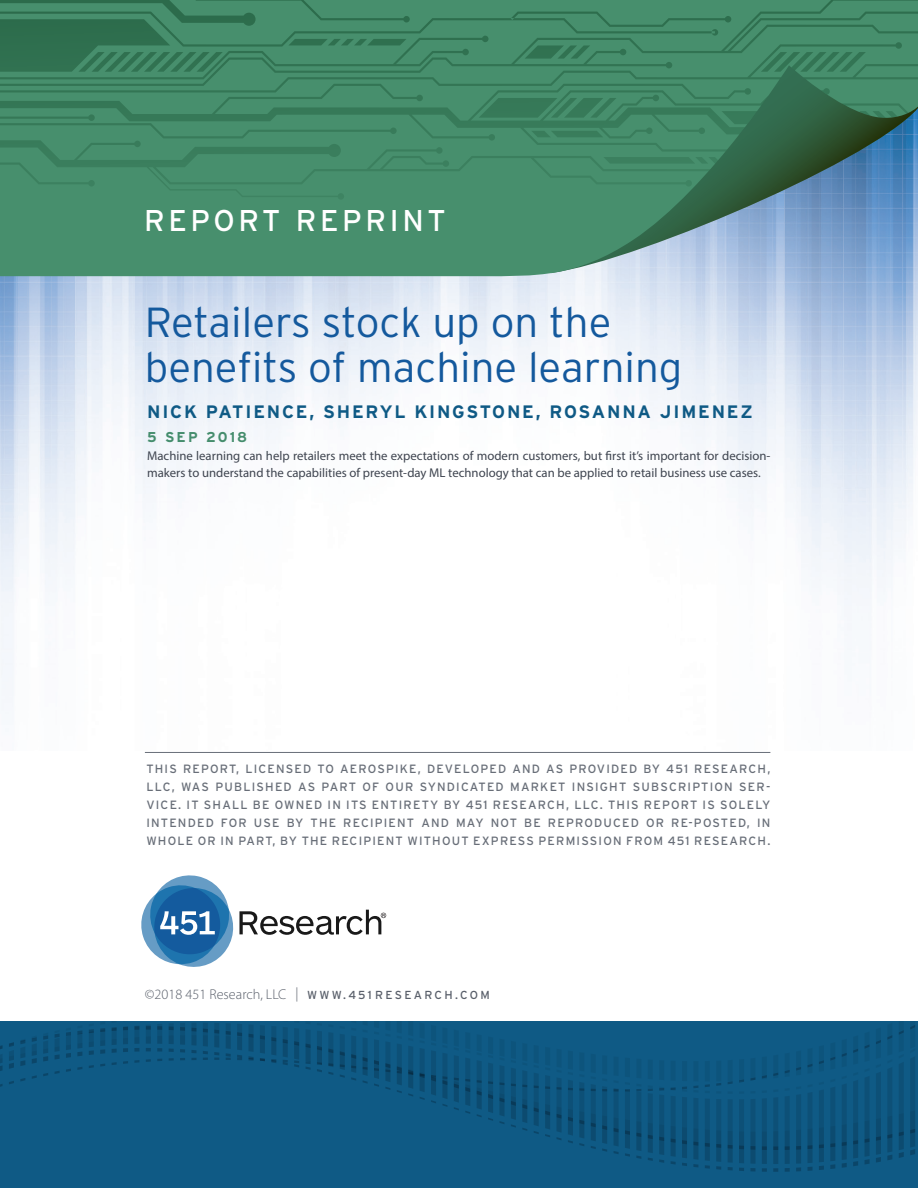
<style>
.page{position:relative;width:918px;height:1188px;background:#fff}
.page>*{position:absolute;margin:0;border:0;box-sizing:border-box;transform-origin:0 0}
.Hed_10_Int_Mixed_Lig{font:300 42px/45px "Interstate";color:#14599d}
.t1{font:30px "Interstate";letter-spacing:.12em;color:#fff}
.Myriad_Body{font:700 18px "Interstate";letter-spacing:.1em;color:#0f5a85}
.Myriad_Body-2{font:300 14.25px "Myriad Pro";color:#595f6a}
.Myriad_Body-3{font:700 14.25px "Interstate";letter-spacing:.15em;color:#458d6d}
.Hook{font:12.75px/16.5px "Myriad Pro";color:#3e444f}
.Hed_110_Solid_w_Rule{font:12px/18px "Interstate";letter-spacing:.1em;color:#686e78;text-align:justify}
.s1{font-family:"Interstate";font-weight:400;font-size:11.7px}
</style>
<div class="page">
<img style="left:0;top:276px;width:918px;height:420px">
<svg style="left:0;top:93px;width:918px;height:183px;background:#4c8c75"></svg>
<svg style="left:0;top:0;width:918px;height:93px;background:#408665"></svg>
<svg style="left:141px;top:875px;width:245px;height:92px"></svg>
<div style="left:0;top:1022px;width:918px;height:166px;background:#0f5a85"></div>
<hr style="left:145px;top:752px;width:625px;height:1px;background:#686e78">
<p class="t1" style="left:144px;top:203px;width:303px">REPORT REPRINT</p>
<p class="Hed_10_Int_Mixed_Lig" style="left:145px;top:300px;width:539px">Retailers stock up on the benefits of machine learning</p>
<p class="Myriad_Body" style="left:147px;top:401px;width:607px">NICK PATIENCE, SHERYL KINGSTONE, ROSANNA JIMENEZ</p>
<p class="Myriad_Body-3" style="left:147px;top:428px;width:102px">5 SEP 2018</p>
<p class="Hook" style="left:147px;top:448px;width:625px">Machine learning can help retailers meet the expectations of modern customers, but first it’s important for decision&shy;makers to understand the capabilities of present-day ML technology that can be applied to retail business use cases.</p>
<p class="Hed_110_Solid_w_Rule" style="left:146px;top:760px;width:626px">THIS REPORT, LICENSED TO AEROSPIKE, DEVELOPED AND AS PROVIDED BY 451 RESEARCH, LLC, WAS PUBLISHED AS PART OF OUR SYNDICATED MARKET INSIGHT SUBSCRIPTION SER-VICE. IT SHALL BE OWNED IN ITS ENTIRETY BY 451 RESEARCH, LLC. THIS REPORT IS SOLELY INTENDED FOR USE BY THE RECIPIENT AND MAY NOT BE REPRODUCED OR RE-POSTED, IN WHOLE OR IN PART, BY THE RECIPIENT WITHOUT EXPRESS PERMISSION FROM 451 RESEARCH.</p>
<p class="Myriad_Body-2" style="left:145px;top:986px;width:346px">©2018 451 Research, LLC | <span class="s1">WWW.451 RESEARCH.COM</span></p>
</div>
